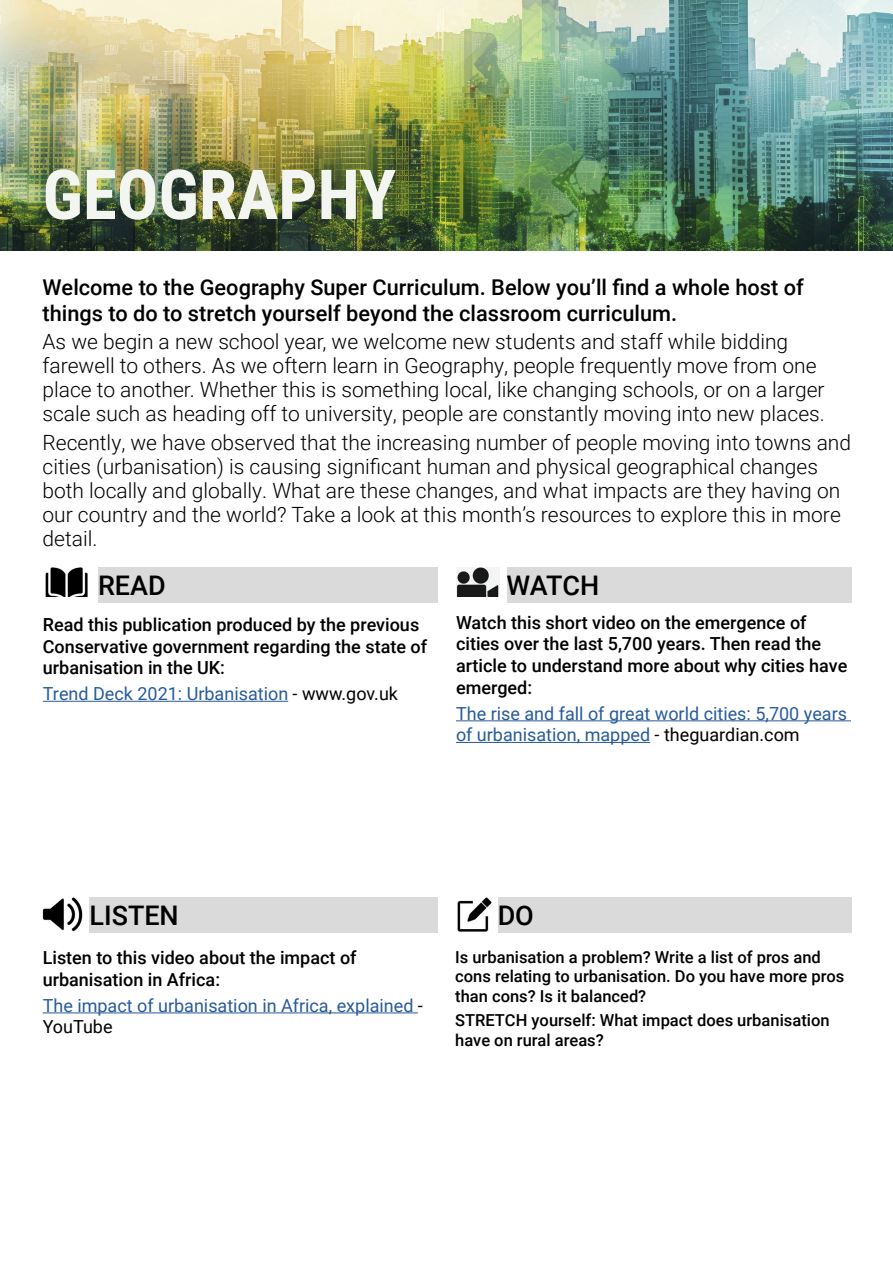
<style>
.page{position:relative;width:893px;height:1263px;background:#fff}
.page>*{position:absolute;margin:0;border:0;box-sizing:border-box;transform-origin:0 0}
.t1{font:700 69px "Roboto Condensed";color:#f3f5f0}
.t2{font:500 27px "Roboto";color:#000}
.t3{font:500 21.75px/26.1px "Roboto";color:#000}
.t4{font:300 21px/24px "Roboto";color:#000}
.t5{font:500 18px/21.6px "Roboto";color:#000}
.t6{font:18px/21.6px "Roboto";color:#275b9b}
.t7{font:500 16.5px/19.8px "Roboto";color:#000}
.s1{color:#000}
</style>
<div class="page">
<img style="left:0;top:0;width:893px;height:251px">
<img style="left:42px;top:897px;width:41px;height:35px">
<div style="left:89px;top:897px;width:349px;height:36px;background:#dadada"></div>
<hr style="left:43px;top:1012px;width:375px;height:1px;background:#275b9b">
<img style="left:456px;top:567px;width:43px;height:30px">
<div style="left:507px;top:567px;width:344px;height:36px;background:#dadada"></div>
<hr style="left:456px;top:720px;width:395px;height:1px;background:#275b9b">
<hr style="left:456px;top:742px;width:194px;height:1px;background:#275b9b">
<img style="left:457px;top:897px;width:35px;height:35px">
<div style="left:498px;top:897px;width:353px;height:36px;background:#dadada"></div>
<img style="left:45px;top:567px;width:43px;height:29px">
<div style="left:98px;top:567px;width:340px;height:36px;background:#dadada"></div>
<hr style="left:43px;top:701px;width:245px;height:1px;background:#275b9b">
<h1 class="t1" style="left:43px;top:146px;width:355px">GEOGRAPHY</h1>
<p class="t3" style="left:43px;top:273px;width:763px">Welcome to the Geography Super Curriculum. Below you’ll find a whole host of things to do to stretch yourself beyond the classroom curriculum.</p>
<p class="t4" style="left:43px;top:329px;width:784px">As we begin a new school year, we welcome new students and staff while bidding farewell to others. As we oftern learn in Geography, people frequently move from one place to another. Whether this is something local, like changing schools, or on a larger scale such as heading off to university, people are constantly moving into new places.</p>
<p class="t4" style="left:43px;top:429px;width:810px">Recently, we have observed that the increasing number of people moving into towns and cities (urbanisation) is causing significant human and physical geographical changes both locally and globally. What are these changes, and what impacts are they having on our country and the world? Take a look at this month’s resources to explore this in more detail.</p>
<p class="t2" style="left:98px;top:567px;width:69px">READ</p>
<p class="t5" style="left:43px;top:613px;width:386px">Read this publication produced by the previous<br>Conservative government regarding the state of urbanisation in the UK:</p>
<p class="t6" style="left:43px;top:682px;width:357px">Trend Deck 2021: Urbanisation <span class="s1">- www.gov.uk</span></p>
<p class="t2" style="left:507px;top:567px;width:94px">WATCH</p>
<p class="t5" style="left:456px;top:611px;width:393px">Watch this short video on the emergence of cities over the last 5,700 years. Then read the article to understand more about why cities have emerged:</p>
<p class="t6" style="left:456px;top:702px;width:393px">The rise and fall of great world cities: 5,700 years of urbanisation, mapped <span class="s1">- theguardian.com</span></p>
<p class="t2" style="left:89px;top:897px;width:91px">LISTEN</p>
<p class="t5" style="left:43px;top:946px;width:315px">Listen to this video about the impact of urbanisation in Africa:</p>
<p class="t6" style="left:43px;top:994px;width:382px">The impact of urbanisation in Africa, explained <span class="s1">-<br>YouTube</span></p>
<p class="t2" style="left:498px;top:897px;width:38px">DO</p>
<p class="t7" style="left:455px;top:946px;width:391px">Is urbanisation a problem? Write a list of pros and cons relating to urbanisation. Do you have more pros than cons? Is it balanced?</p>
<p class="t7" style="left:455px;top:1010px;width:376px">STRETCH yourself: What impact does urbanisation have on rural areas?</p>
</div>
